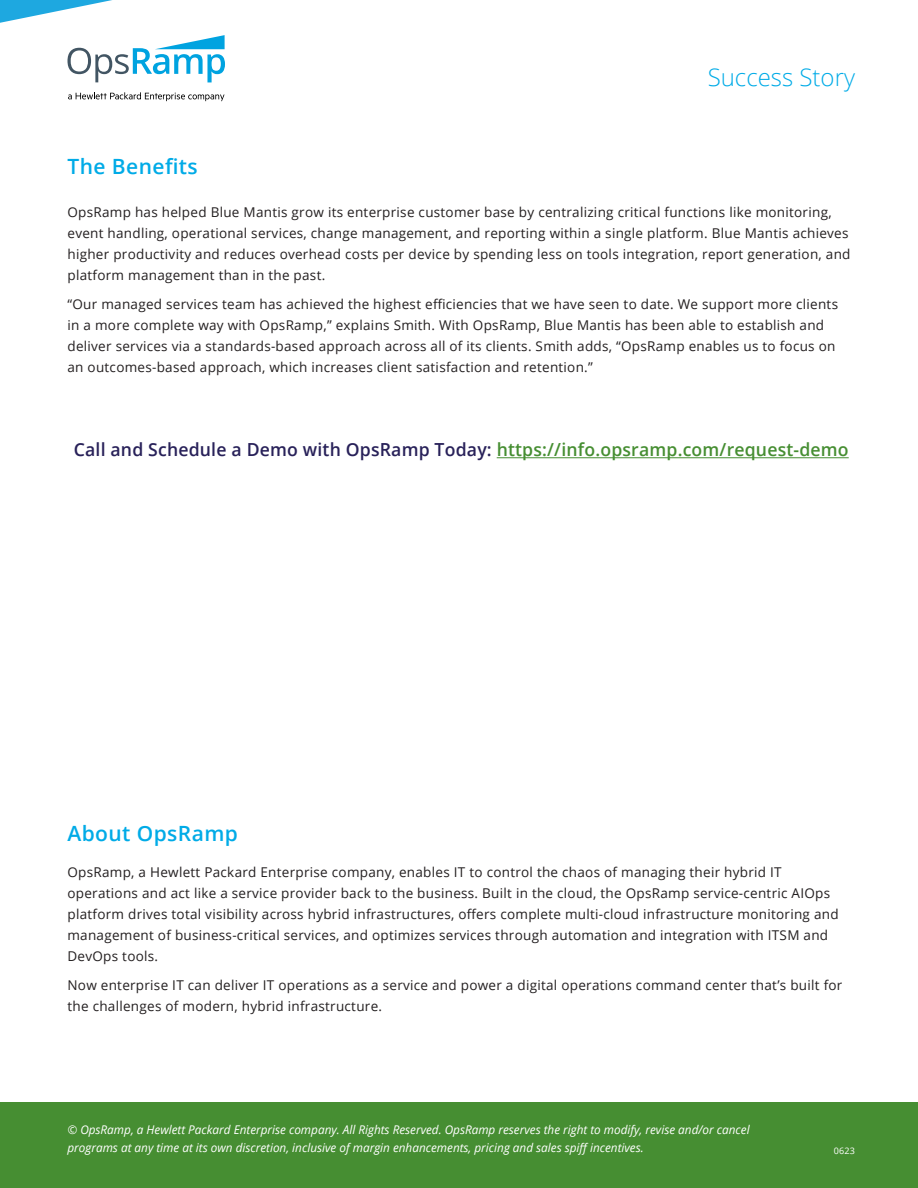
<style>
.page{position:relative;width:918px;height:1188px;background:#fff}
.page>*{position:absolute;margin:0;border:0;box-sizing:border-box;transform-origin:0 0}
.t1{font:300 24px "Open Sans";color:#00abe7}
.Bullets_white{font:600 21px "Open Sans";letter-spacing:.02em;color:#00abe7}
.Body_headers{font:600 18px "Open Sans";letter-spacing:.01em;color:#282159}
.Bullets_white-2{font:13.5px/21px "Open Sans";letter-spacing:.02em;color:#231f20}
.t2{font:italic 12px/18px "Open Sans";color:#fff}
.t3{font:9px "Open Sans";color:#fff}
.s1{color:#468e32}
</style>
<div class="page">
<div style="left:0;top:1103px;width:918px;height:85px;background:#468e32"></div>
<svg style="left:0;top:0;width:112px;height:23px"></svg>
<svg style="left:68px;top:35px;width:157px;height:47px"></svg>
<svg style="left:68px;top:92px;width:157px;height:9px"></svg>
<hr style="left:497px;top:457px;width:352px;height:1px;background:#468e32">
<p class="Bullets_white" style="left:68px;top:152px;width:132px">The Benefits</p>
<h1 class="t1" style="left:708px;top:60px;width:149px">Success Story</h1>
<p class="Bullets_white-2" style="left:68px;top:201px;width:785px">OpsRamp has helped Blue Mantis grow its enterprise customer base by centralizing critical functions like monitoring, event handling, operational services, change management, and reporting within a single platform. Blue Mantis achieves higher productivity and reduces overhead costs per device by spending less on tools integration, report generation, and platform management than in the past.</p>
<p class="Bullets_white-2" style="left:68px;top:294px;width:772px">“Our managed services team has achieved the highest efficiencies that we have seen to date. We support more clients in a more complete way with OpsRamp,” explains Smith. With OpsRamp, Blue Mantis has been able to establish and deliver services via a standards-based approach across all of its clients. Smith adds, “OpsRamp enables us to focus on an outcomes-based approach, which increases client satisfaction and retention.”</p>
<p class="Body_headers" style="left:74px;top:438px;width:776px">Call and Schedule a Demo with OpsRamp Today: <span class="s1">https://info.opsramp.com/request-demo</span></p>
<p class="Bullets_white" style="left:68px;top:819px;width:172px">About OpsRamp</p>
<p class="Bullets_white-2" style="left:68px;top:861px;width:773px">OpsRamp, a Hewlett Packard Enterprise company, enables IT to control the chaos of managing their hybrid IT operations and act like a service provider back to the business. Built in the cloud, the OpsRamp service-centric AIOps platform drives total visibility across hybrid infrastructures, offers complete multi-cloud infrastructure monitoring and management of business-critical services, and optimizes services through automation and integration with ITSM and DevOps tools.</p>
<p class="Bullets_white-2" style="left:68px;top:974px;width:776px">Now enterprise IT can deliver IT operations as a service and power a digital operations command center that’s built for the challenges of modern, hybrid infrastructure.</p>
<p class="t2" style="left:68px;top:1121px;width:684px">© OpsRamp, a Hewlett Packard Enterprise company. All Rights Reserved. OpsRamp reserves the right to modify, revise and/or cancel programs at any time at its own discretion, inclusive of margin enhancements, pricing and sales spiff incentives.</p>
<p class="t3" style="left:834px;top:1145px;width:23px">0623</p>
</div>
